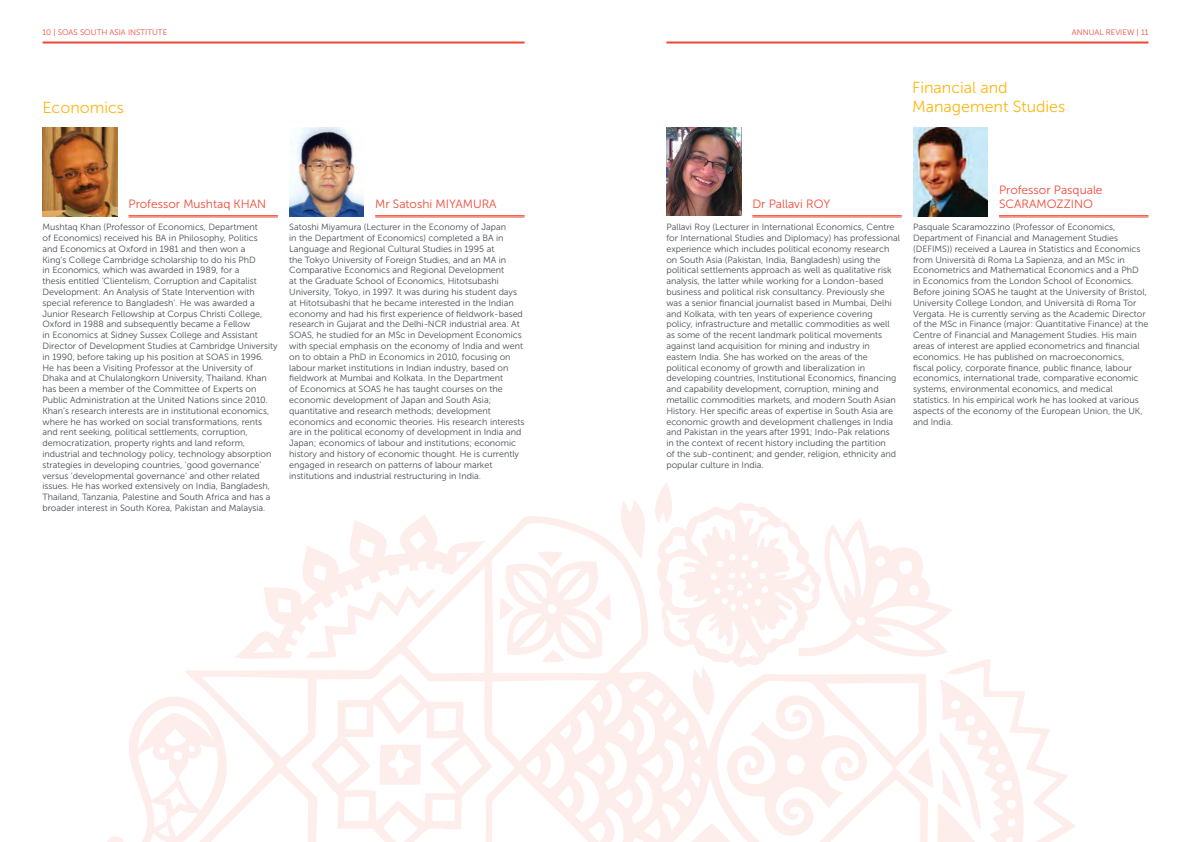
<style>
.page{position:relative;width:1191px;height:842px;background:#fff}
.page>*{position:absolute;margin:0;border:0;box-sizing:border-box;transform-origin:0 0}
.t1{font:16px/19.2px "Museo Sans 300";color:#fcb814}
.t2{font:12px/14.4px "Museo Sans 300";color:#ef4835}
.t3{font:9px/10.8px "Museo Sans 300";color:#464b54}
.t4{font:8px "Museo Sans 300";color:#ef4835}
</style>
<div class="page">
<svg style="left:185px;top:516px;width:432px;height:326px"></svg>
<svg style="left:617px;top:482px;width:458px;height:360px"></svg>
<svg style="left:500px;top:551px;width:111px;height:114px"></svg>
<svg style="left:234px;top:515px;width:252px;height:145px"></svg>
<svg style="left:311px;top:674px;width:181px;height:168px"></svg>
<svg style="left:107px;top:690px;width:122px;height:152px"></svg>
<hr style="left:752px;top:215px;width:149px;height:1px;background:#ef4835">
<hr style="left:752px;top:217px;width:149px;height:1px;background:#ef4835">
<hr style="left:999px;top:215px;width:149px;height:1px;background:#ef4835">
<hr style="left:999px;top:217px;width:149px;height:1px;background:#ef4835">
<img style="left:913px;top:128px;width:74px;height:89px">
<img style="left:666px;top:127px;width:75px;height:89px">
<hr style="left:128px;top:215px;width:150px;height:1px;background:#ef4835">
<hr style="left:128px;top:217px;width:150px;height:1px;background:#ef4835">
<hr style="left:375px;top:215px;width:149px;height:1px;background:#ef4835">
<hr style="left:375px;top:217px;width:149px;height:1px;background:#ef4835">
<img style="left:43px;top:127px;width:74px;height:89px">
<img style="left:289px;top:127px;width:75px;height:89px">
<hr style="left:43px;top:42px;width:481px;height:2px;background:#ef4835">
<hr style="left:666px;top:42px;width:482px;height:2px;background:#ef4835">
<p class="t4" style="left:43px;top:28px;width:126px">10 | SOAS SOUTH ASIA INSTITUTE</p>
<p class="t4" style="left:1071px;top:28px;width:78px">ANNUAL REVIEW | 11</p>
<h1 class="t1" style="left:43px;top:98px;width:83px">Economics</h1>
<h2 class="t2" style="left:128px;top:197px;width:139px">Professor Mushtaq KHAN</h2>
<p class="t3" style="left:43px;top:222px;width:237px">Mushtaq Khan (Professor of Economics, Department<br>of Economics) received his BA in Philosophy, Politics<br>and Economics at Oxford in 1981 and then won a<br>King’s College Cambridge scholarship to do his PhD<br>in Economics, which was awarded in 1989, for a<br>thesis entitled ‘Clientelism, Corruption and Capitalist Development: An Analysis of State Intervention with special reference to Bangladesh’. He was awarded a Junior Research Fellowship at Corpus Christi College, Oxford in 1988 and subsequently became a Fellow<br>in Economics at Sidney Sussex College and Assistant Director of Development Studies at Cambridge University in 1990, before taking up his position at SOAS in 1996.<br>He has been a Visiting Professor at the University of Dhaka and at Chulalongkorn University, Thailand. Khan has been a member of the Committee of Experts on Public Administration at the United Nations since 2010.<br>Khan’s research interests are in institutional economics, where he has worked on social transformations, rents and rent seeking, political settlements, corruption, democratization, property rights and land reform, industrial and technology policy, technology absorption strategies in developing countries, ‘good governance’ versus ‘developmental governance’ and other related issues. He has worked extensively on India, Bangladesh, Thailand, Tanzania, Palestine and South Africa and has a broader interest in South Korea, Pakistan and Malaysia.</p>
<h2 class="t2" style="left:375px;top:197px;width:123px">Mr Satoshi MIYAMURA</h2>
<p class="t3" style="left:289px;top:222px;width:237px">Satoshi Miyamura (Lecturer in the Economy of Japan<br>in the Department of Economics) completed a BA in Language and Regional Cultural Studies in 1995 at<br>the Tokyo University of Foreign Studies, and an MA in Comparative Economics and Regional Development<br>at the Graduate School of Economics, Hitotsubashi University, Tokyo, in 1997. It was during his student days at Hitotsubashi that he became interested in the Indian economy and had his first experience of fieldwork-based research in Gujarat and the Delhi-NCR industrial area. At SOAS, he studied for an MSc in Development Economics with special emphasis on the economy of India and went on to obtain a PhD in Economics in 2010, focusing on labour market institutions in Indian industry, based on fieldwork at Mumbai and Kolkata. In the Department<br>of Economics at SOAS he has taught courses on the economic development of Japan and South Asia; quantitative and research methods; development economics and economic theories. His research interests are in the political economy of development in India and Japan; economics of labour and institutions; economic history and history of economic thought. He is currently engaged in research on patterns of labour market institutions and industrial restructuring in India.</p>
<h1 class="t1" style="left:912px;top:78px;width:155px">Financial and<br>Management Studies</h1>
<h2 class="t2" style="left:752px;top:197px;width:79px">Dr Pallavi ROY</h2>
<p class="t3" style="left:666px;top:222px;width:235px">Pallavi Roy (Lecturer in International Economics, Centre for International Studies and Diplomacy) has professional experience which includes political economy research on South Asia (Pakistan, India, Bangladesh) using the political settlements approach as well as qualitative risk analysis, the latter while working for a London-based business and political risk consultancy. Previously she was a senior financial journalist based in Mumbai, Delhi and Kolkata, with ten years of experience covering policy, infrastructure and metallic commodities as well as some of the recent landmark political movements against land acquisition for mining and industry in eastern India. She has worked on the areas of the political economy of growth and liberalization in developing countries, Institutional Economics, financing and capability development, corruption, mining and metallic commodities markets, and modern South Asian History. Her specific areas of expertise in South Asia are economic growth and development challenges in India and Pakistan in the years after 1991; Indo-Pak relations<br>in the context of recent history including the partition<br>of the sub-continent; and gender, religion, ethnicity and popular culture in India.</p>
<h2 class="t2" style="left:999px;top:182px;width:105px">Professor Pasquale<br>SCARAMOZZINO</h2>
<p class="t3" style="left:913px;top:222px;width:237px">Pasquale Scaramozzino (Professor of Economics, Department of Financial and Management Studies (DEFIMS)) received a Laurea in Statistics and Economics from Università di Roma La Sapienza, and an MSc in Econometrics and Mathematical Economics and a PhD in Economics from the London School of Economics.<br>Before joining SOAS he taught at the University of Bristol, University College London, and Università di Roma Tor Vergata. He is currently serving as the Academic Director of the MSc in Finance (major: Quantitative Finance) at the Centre of Financial and Management Studies. His main areas of interest are applied econometrics and financial economics. He has published on macroeconomics,<br>fiscal policy, corporate finance, public finance, labour economics, international trade, comparative economic systems, environmental economics, and medical statistics. In his empirical work he has looked at various aspects of the economy of the European Union, the UK, and India.</p>
</div>
